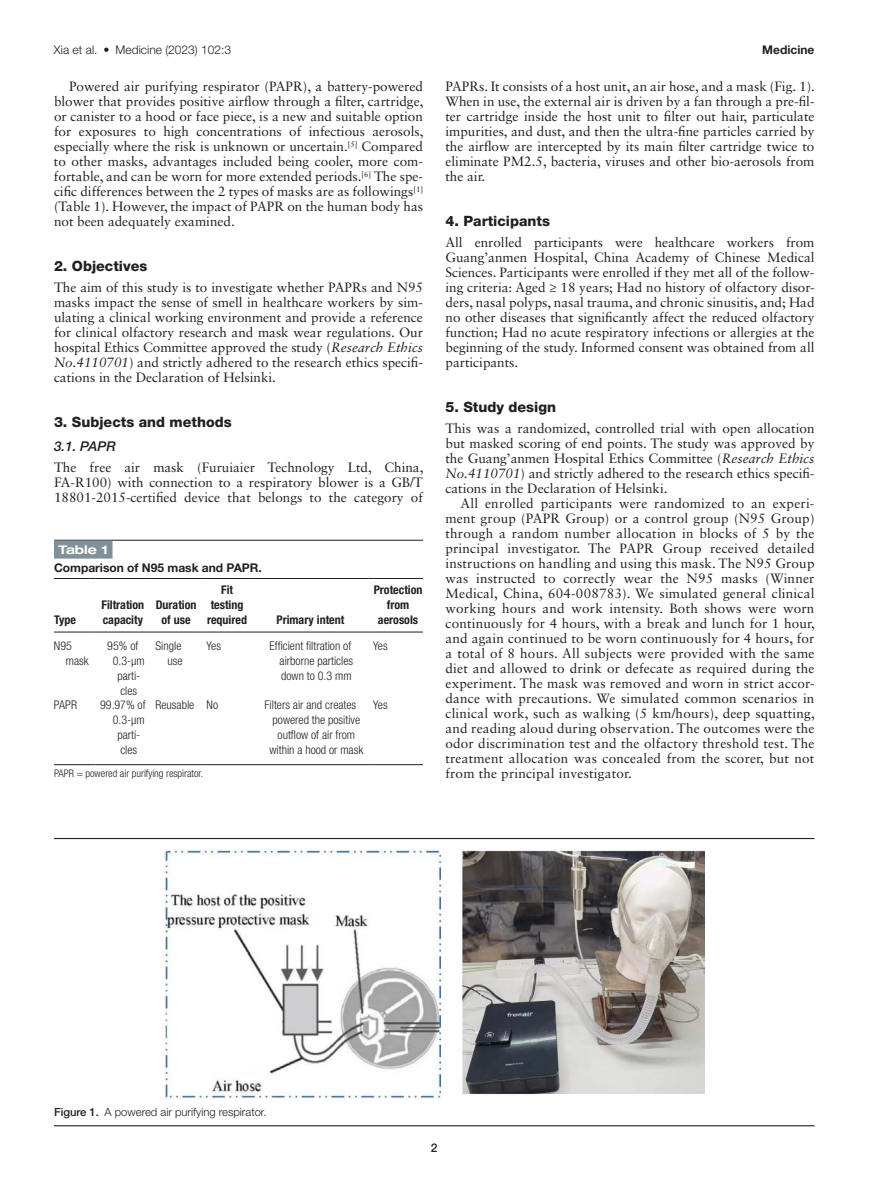
<style>
.page{position:relative;width:891px;height:1188px;background:#fff}
.page>*{position:absolute;margin:0;border:0;box-sizing:border-box;transform-origin:0 0}
.t1{font:800 14.25px "Helvetica Neue LT Std";color:#231f20}
.t2{font:13.5px/15px "Sabon LT Std";color:#231f20;text-align:justify}
.t3{font:italic 500 13.5px "Helvetica Neue LT Std";color:#231f20}
.t4{font:300 condensed 12px/15px "Helvetica Neue LT Std";color:#231f20}
.t5{font:700 condensed 12px/15px "Helvetica Neue LT Std";color:#231f20;text-align:center}
.t6{font:700 12px "Helvetica Neue LT Std";color:#231f20}
.t7{font:300 12px "Helvetica Neue LT Std";color:#231f20}
.t8{font:700 expanded 12px "Helvetica Neue LT Std";color:#fff}
.t9{font:500 12px "Helvetica Neue LT Std";color:#231f20}
.t10{font:300 11.25px "Helvetica Neue LT Std";color:#231f20}
.t11{font:300 condensed 10.5px "Helvetica Neue LT Std";color:#231f20}
.s1{font-style:italic}
.s2{font-weight:500}
</style>
<div class="page">
<hr style="left:54px;top:540px;width:369px;height:1px;background:#231f20">
<div style="left:54px;top:541px;width:59px;height:18px;background:#7f9098"></div>
<hr style="left:54px;top:578px;width:42px;height:1px;background:#231f20">
<hr style="left:54px;top:632px;width:42px;height:1px;background:#231f20">
<hr style="left:96px;top:578px;width:55px;height:1px;background:#231f20">
<hr style="left:96px;top:632px;width:55px;height:1px;background:#231f20">
<hr style="left:151px;top:578px;width:51px;height:1px;background:#231f20">
<hr style="left:151px;top:632px;width:51px;height:1px;background:#231f20">
<hr style="left:202px;top:578px;width:51px;height:1px;background:#231f20">
<hr style="left:202px;top:632px;width:51px;height:1px;background:#231f20">
<hr style="left:253px;top:578px;width:116px;height:1px;background:#231f20">
<hr style="left:253px;top:632px;width:116px;height:1px;background:#231f20">
<hr style="left:369px;top:578px;width:54px;height:1px;background:#231f20">
<hr style="left:369px;top:632px;width:54px;height:1px;background:#231f20">
<hr style="left:54px;top:764px;width:42px;height:1px;background:#231f20">
<hr style="left:96px;top:764px;width:55px;height:1px;background:#231f20">
<hr style="left:151px;top:764px;width:51px;height:1px;background:#231f20">
<hr style="left:202px;top:764px;width:51px;height:1px;background:#231f20">
<hr style="left:253px;top:764px;width:116px;height:1px;background:#231f20">
<hr style="left:369px;top:764px;width:54px;height:1px;background:#231f20">
<img style="left:164px;top:849px;width:540px;height:250px">
<hr style="left:54px;top:838px;width:760px;height:1px;background:#231f20">
<hr style="left:54px;top:1125px;width:760px;height:1px;background:#231f20">
<p class="t7" style="left:54px;top:42px;width:179px">Xia et al. • Medicine (2023) 102:3</p>
<p class="t6" style="left:762px;top:42px;width:54px">Medicine</p>
<p class="t2" style="left:54px;top:79px;width:371px;text-indent:15px">Powered air purifying respirator (PAPR), a battery-powered blower that provides positive airflow through a filter, cartridge, or canister to a hood or face piece, is a new and suitable option for exposures to high concentrations of infectious aerosols, especially where the risk is unknown or uncertain.<sup>[5]</sup> Compared to other masks, advantages included being cooler, more com&shy;fortable, and can be worn for more extended periods.<sup>[6]</sup> The spe&shy;cific differences between the 2 types of masks are as followings<sup>[1] </sup>(Table 1). However, the impact of PAPR on the human body has not been adequately examined.</p>
<p class="t1" style="left:54px;top:258px;width:95px">2. Objectives</p>
<p class="t2" style="left:54px;top:280px;width:371px">The aim of this study is to investigate whether PAPRs and N95 masks impact the sense of smell in healthcare workers by sim&shy;ulating a clinical working environment and provide a reference for clinical olfactory research and mask wear regulations. Our hospital Ethics Committee approved the study (<span class="s1">Research Ethics No.4110701</span>) and strictly adhered to the research ethics specifi&shy;cations in the Declaration of Helsinki.</p>
<p class="t1" style="left:54px;top:414px;width:179px">3. Subjects and methods</p>
<p class="t3" style="left:54px;top:439px;width:64px">3.1. PAPR</p>
<p class="t2" style="left:54px;top:460px;width:371px">The free air mask (Furuiaier Technology Ltd, China, FA-R100) with connection to a respiratory blower is a GB/T 18801-2015-certified device that belongs to the category of</p>
<p class="t2" style="left:446px;top:79px;width:371px">PAPRs. It consists of a host unit, an air hose, and a mask (Fig. 1).<br>When in use, the external air is driven by a fan through a pre-fil&shy;ter cartridge inside the host unit to filter out hair, particulate impurities, and dust, and then the ultra-fine particles carried by the airflow are intercepted by its main filter cartridge twice to eliminate PM2.5, bacteria, viruses and other bio-aerosols from the air.</p>
<p class="t1" style="left:446px;top:213px;width:106px">4. Participants</p>
<p class="t2" style="left:446px;top:235px;width:371px">All enrolled participants were healthcare workers from Guang’anmen Hospital, China Academy of Chinese Medical Sciences. Participants were enrolled if they met all of the follow&shy;ing criteria: Aged ≥ 18 years; Had no history of olfactory disor&shy;ders, nasal polyps, nasal trauma, and chronic sinusitis, and; Had no other diseases that significantly affect the reduced olfactory function; Had no acute respiratory infections or allergies at the beginning of the study. Informed consent was obtained from all participants.</p>
<p class="t1" style="left:446px;top:399px;width:112px">5. Study design</p>
<p class="t2" style="left:446px;top:421px;width:371px">This was a randomized, controlled trial with open allocation but masked scoring of end points. The study was approved by the Guang’anmen Hospital Ethics Committee (<span class="s1">Research Ethics No.4110701</span>) and strictly adhered to the research ethics specifi&shy;cations in the Declaration of Helsinki.</p>
<p class="t2" style="left:446px;top:496px;width:371px;text-indent:15px">All enrolled participants were randomized to an experi&shy;ment group (PAPR Group) or a control group (N95 Group) through a random number allocation in blocks of 5 by the principal investigator. The PAPR Group received detailed instructions on handling and using this mask. The N95 Group was instructed to correctly wear the N95 masks (Winner Medical, China, 604-008783). We simulated general clinical working hours and work intensity. Both shows were worn continuously for 4 hours, with a break and lunch for 1 hour, and again continued to be worn continuously for 4 hours, for a total of 8 hours. All subjects were provided with the same diet and allowed to drink or defecate as required during the experiment. The mask was removed and worn in strict accor&shy;dance with precautions. We simulated common scenarios in clinical work, such as walking (5 km/hours), deep squatting, and reading aloud during observation. The outcomes were the odor discrimination test and the olfactory threshold test. The treatment allocation was concealed from the scorer, but not from the principal investigator.</p>
<p class="t8" style="left:58px;top:542px;width:51px">Table 1</p>
<p class="t6" style="left:54px;top:560px;width:209px">Comparison of N95 mask and PAPR.</p>
<p class="t5" style="left:207px;top:582px;width:41px">Fit testing required</p>
<p class="t5" style="left:374px;top:582px;width:50px">Protection from aerosols</p>
<p class="t5" style="left:101px;top:597px;width:44px;text-align:left">Filtration capacity</p>
<p class="t5" style="left:156px;top:597px;width:42px">Duration of use</p>
<p class="t5" style="left:276px;top:612px;width:69px">Primary intent</p>
<p class="t5" style="left:54px;top:612px;width:23px">Type</p>
<p class="t4" style="left:66px;top:638px;width:24px;text-indent:-12px">N95 mask</p>
<p class="t4" style="left:107px;top:638px;width:39px;text-align:center">95% of<br>0.3-μm parti&shy;cles</p>
<p class="t4" style="left:156px;top:638px;width:29px;text-align:right">Single use</p>
<p class="t4" style="left:207px;top:638px;width:16px">Yes</p>
<p class="t4" style="left:280px;top:638px;width:75px;text-indent:-10px">Efficient filtration of airborne particles down to 0.3 mm</p>
<p class="t4" style="left:373px;top:638px;width:16px">Yes</p>
<p class="t4" style="left:54px;top:697px;width:25px">PAPR</p>
<p class="t4" style="left:100px;top:697px;width:47px">99.97% of</p>
<p class="t4" style="left:113px;top:712px;width:33px">0.3-μm</p>
<p class="t4" style="left:117px;top:727px;width:24px">parti-</p>
<p class="t4" style="left:120px;top:742px;width:18px">cles</p>
<p class="t4" style="left:156px;top:697px;width:64px">Reusable No</p>
<p class="t4" style="left:265px;top:697px;width:100px;text-align:center">Filters air and creates powered the positive outflow of air from within a hood or mask</p>
<p class="t4" style="left:373px;top:697px;width:16px">Yes</p>
<p class="t11" style="left:54px;top:767px;width:151px">PAPR = powered air purifying respirator.</p>
<p class="t10" style="left:54px;top:1105px;width:214px"><span class="s2">Figure 1.</span> A powered air purifying respirator.</p>
<p class="t9" style="left:431px;top:1140px;width:8px">2</p>
</div>
